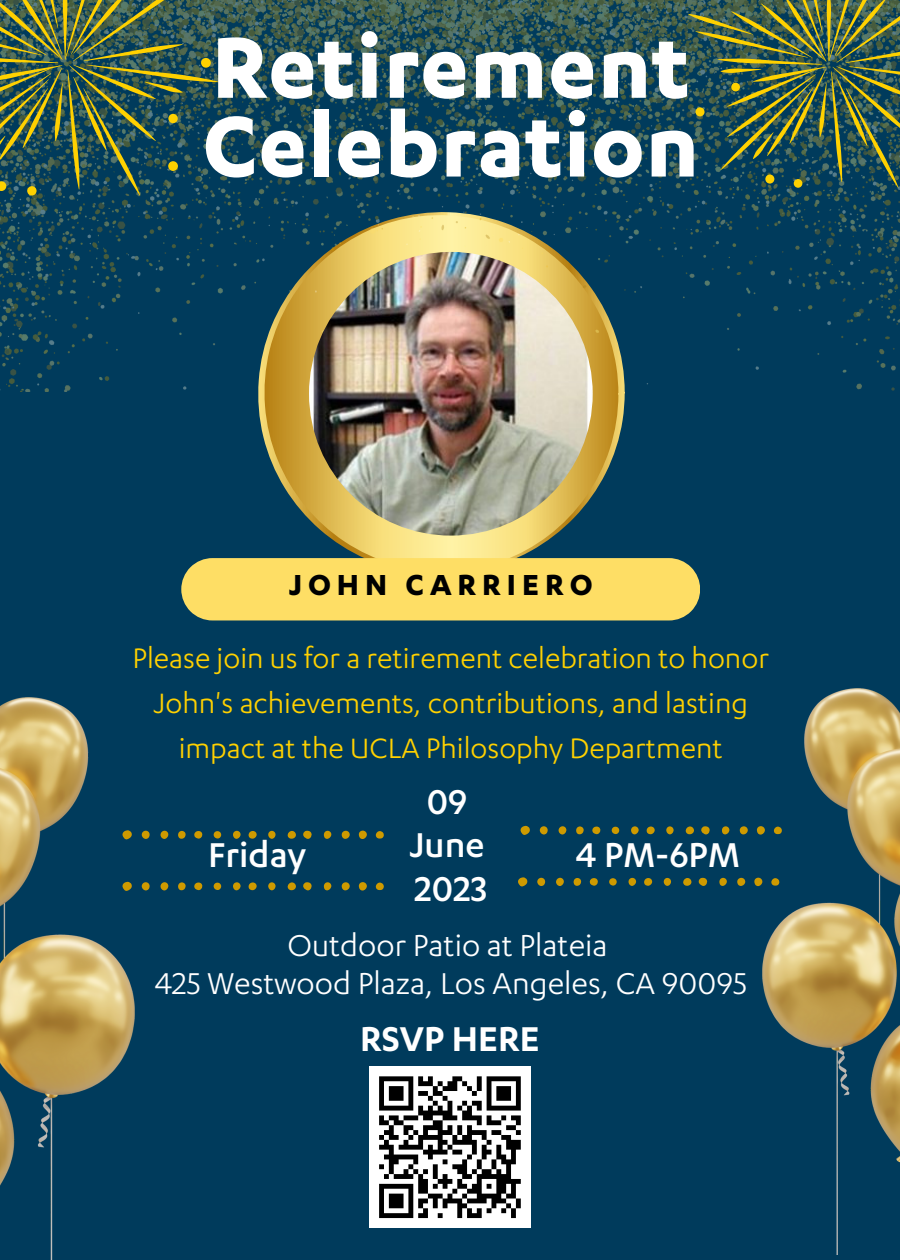
<style>
.page{position:relative;width:900px;height:1260px;background:#003b5c}
.page>*{position:absolute;margin:0;border:0;box-sizing:border-box;transform-origin:0 0}
.t1{font:700 100px "Karbon";letter-spacing:.01em;color:#fff}
.t2{font:500 40px "Karbon";color:#fff}
.t3{font:600 40px "Karbon";color:#fff}
.t4{font:35px "Karbon";color:#fff}
.t5{font:700 33.75px "Karbon";letter-spacing:.18em;color:#000}
.t6{font:32.5px/45px "Karbon";color:#ffd100;text-align:center}
</style>
<div class="page">
<svg style="left:258px;top:392px;width:367px;height:166px"></svg>
<img style="left:0;top:0;width:900px;height:392px">
<img style="left:309px;top:252px;width:284px;height:284px;border-radius:50%">
<img style="left:762px;top:688px;width:138px;height:566px">
<img style="left:0;top:697px;width:134px;height:563px">
<div style="left:181px;top:558px;width:519px;height:62px;background:#fede65"></div>
<svg style="left:122px;top:830px;width:10px;height:9px"></svg>
<svg style="left:303px;top:831px;width:9px;height:8px"></svg>
<div style="left:359px;top:831px;width:8px;height:8px;background:#ce9a00;border-radius:50%"></div>
<div style="left:342px;top:831px;width:8px;height:8px;background:#ce9a00;border-radius:50%"></div>
<div style="left:142px;top:831px;width:8px;height:8px;background:#ce9a00;border-radius:50%"></div>
<svg style="left:287px;top:831px;width:9px;height:8px"></svg>
<div style="left:161px;top:831px;width:7px;height:8px;background:#ce9a00;border-radius:50%"></div>
<div style="left:249px;top:831px;width:8px;height:8px;background:#ce9a00;border-radius:50%"></div>
<svg style="left:194px;top:831px;width:9px;height:8px"></svg>
<div style="left:324px;top:831px;width:7px;height:8px;background:#ce9a00;border-radius:50%"></div>
<svg style="left:376px;top:831px;width:8px;height:8px"></svg>
<div style="left:233px;top:831px;width:8px;height:8px;background:#ce9a00;border-radius:50%"></div>
<div style="left:178px;top:831px;width:8px;height:8px;background:#ce9a00;border-radius:50%"></div>
<svg style="left:268px;top:831px;width:8px;height:8px"></svg>
<div style="left:214px;top:831px;width:7px;height:8px;background:#ce9a00;border-radius:50%"></div>
<svg style="left:122px;top:882px;width:10px;height:9px"></svg>
<svg style="left:303px;top:882px;width:9px;height:8px"></svg>
<div style="left:359px;top:882px;width:8px;height:9px;background:#ce9a00;border-radius:50%"></div>
<div style="left:342px;top:882px;width:8px;height:8px;background:#ce9a00;border-radius:50%"></div>
<div style="left:142px;top:882px;width:8px;height:8px;background:#ce9a00;border-radius:50%"></div>
<svg style="left:287px;top:882px;width:9px;height:9px"></svg>
<div style="left:161px;top:882px;width:7px;height:8px;background:#ce9a00;border-radius:50%"></div>
<div style="left:249px;top:882px;width:8px;height:8px;background:#ce9a00;border-radius:50%"></div>
<svg style="left:194px;top:883px;width:9px;height:7px"></svg>
<div style="left:324px;top:882px;width:7px;height:8px;background:#ce9a00;border-radius:50%"></div>
<svg style="left:376px;top:883px;width:8px;height:7px"></svg>
<div style="left:233px;top:882px;width:8px;height:8px;background:#ce9a00;border-radius:50%"></div>
<div style="left:178px;top:882px;width:8px;height:8px;background:#ce9a00;border-radius:50%"></div>
<svg style="left:268px;top:882px;width:8px;height:8px"></svg>
<div style="left:214px;top:883px;width:7px;height:7px;background:#ce9a00;border-radius:50%"></div>
<svg style="left:520px;top:826px;width:10px;height:9px"></svg>
<svg style="left:701px;top:826px;width:9px;height:8px"></svg>
<div style="left:757px;top:826px;width:8px;height:9px;background:#ce9a00;border-radius:50%"></div>
<div style="left:740px;top:826px;width:8px;height:8px;background:#ce9a00;border-radius:50%"></div>
<div style="left:540px;top:826px;width:8px;height:9px;background:#ce9a00;border-radius:50%"></div>
<svg style="left:685px;top:826px;width:9px;height:9px"></svg>
<div style="left:559px;top:826px;width:7px;height:9px;background:#ce9a00;border-radius:50%"></div>
<div style="left:647px;top:826px;width:8px;height:8px;background:#ce9a00;border-radius:50%"></div>
<svg style="left:592px;top:827px;width:9px;height:8px"></svg>
<div style="left:722px;top:826px;width:7px;height:8px;background:#ce9a00;border-radius:50%"></div>
<svg style="left:774px;top:827px;width:9px;height:7px"></svg>
<div style="left:631px;top:826px;width:8px;height:8px;background:#ce9a00;border-radius:50%"></div>
<div style="left:576px;top:826px;width:8px;height:8px;background:#ce9a00;border-radius:50%"></div>
<svg style="left:666px;top:826px;width:8px;height:8px"></svg>
<div style="left:612px;top:827px;width:7px;height:7px;background:#ce9a00;border-radius:50%"></div>
<svg style="left:518px;top:877px;width:10px;height:10px"></svg>
<svg style="left:699px;top:878px;width:8px;height:8px"></svg>
<div style="left:754px;top:878px;width:8px;height:8px;background:#ce9a00;border-radius:50%"></div>
<div style="left:737px;top:878px;width:8px;height:8px;background:#ce9a00;border-radius:50%"></div>
<div style="left:537px;top:878px;width:8px;height:8px;background:#ce9a00;border-radius:50%"></div>
<svg style="left:683px;top:878px;width:9px;height:8px"></svg>
<div style="left:556px;top:878px;width:8px;height:8px;background:#ce9a00;border-radius:50%"></div>
<div style="left:644px;top:878px;width:8px;height:8px;background:#ce9a00;border-radius:50%"></div>
<svg style="left:589px;top:878px;width:9px;height:8px"></svg>
<div style="left:719px;top:878px;width:8px;height:8px;background:#ce9a00;border-radius:50%"></div>
<svg style="left:771px;top:878px;width:9px;height:8px"></svg>
<div style="left:629px;top:878px;width:7px;height:8px;background:#ce9a00;border-radius:50%"></div>
<div style="left:574px;top:878px;width:7px;height:8px;background:#ce9a00;border-radius:50%"></div>
<svg style="left:664px;top:878px;width:7px;height:8px"></svg>
<div style="left:609px;top:878px;width:8px;height:8px;background:#ce9a00;border-radius:50%"></div>
<svg style="left:0;top:0;width:219px;height:196px"></svg>
<div style="left:168px;top:161px;width:10px;height:10px;background:#ffd100;border-radius:50%"></div>
<svg style="left:688px;top:0;width:212px;height:188px"></svg>
<div style="left:765px;top:175px;width:9px;height:9px;background:#ffd100;border-radius:50%"></div>
<div style="left:695px;top:107px;width:10px;height:9px;background:#ffd100;border-radius:50%"></div>
<div style="left:369px;top:1067px;width:162px;height:161px;background:#fff"></div>
<svg style="left:379px;top:1076px;width:142px;height:143px"></svg>
<p class="t1" style="left:212px;top:30px;width:479px">Retirement</p>
<p class="t1" style="left:203px;top:109px;width:498px">Celebration</p>
<p class="t5" style="left:289px;top:572px;width:305px">JOHN CARRIERO</p>
<p class="t6" style="left:133px;top:640px;width:638px">Please join us for a retirement celebration to honor<br>John's achievements, contributions, and lasting impact at the UCLA Philosophy Department</p>
<p class="t2" style="left:208px;top:840px;width:100px">Friday</p>
<p class="t2" style="left:427px;top:787px;width:42px">09</p>
<p class="t2" style="left:409px;top:830px;width:77px">June</p>
<p class="t2" style="left:415px;top:873px;width:74px">2023</p>
<p class="t2" style="left:575px;top:840px;width:166px">4 PM-6PM</p>
<p class="t4" style="left:288px;top:933px;width:322px">Outdoor Patio at Plateia</p>
<p class="t4" style="left:154px;top:970px;width:594px">425 Westwood Plaza, Los Angeles, CA 90095</p>
<p class="t3" style="left:360px;top:1024px;width:181px">RSVP HERE</p>
</div>
